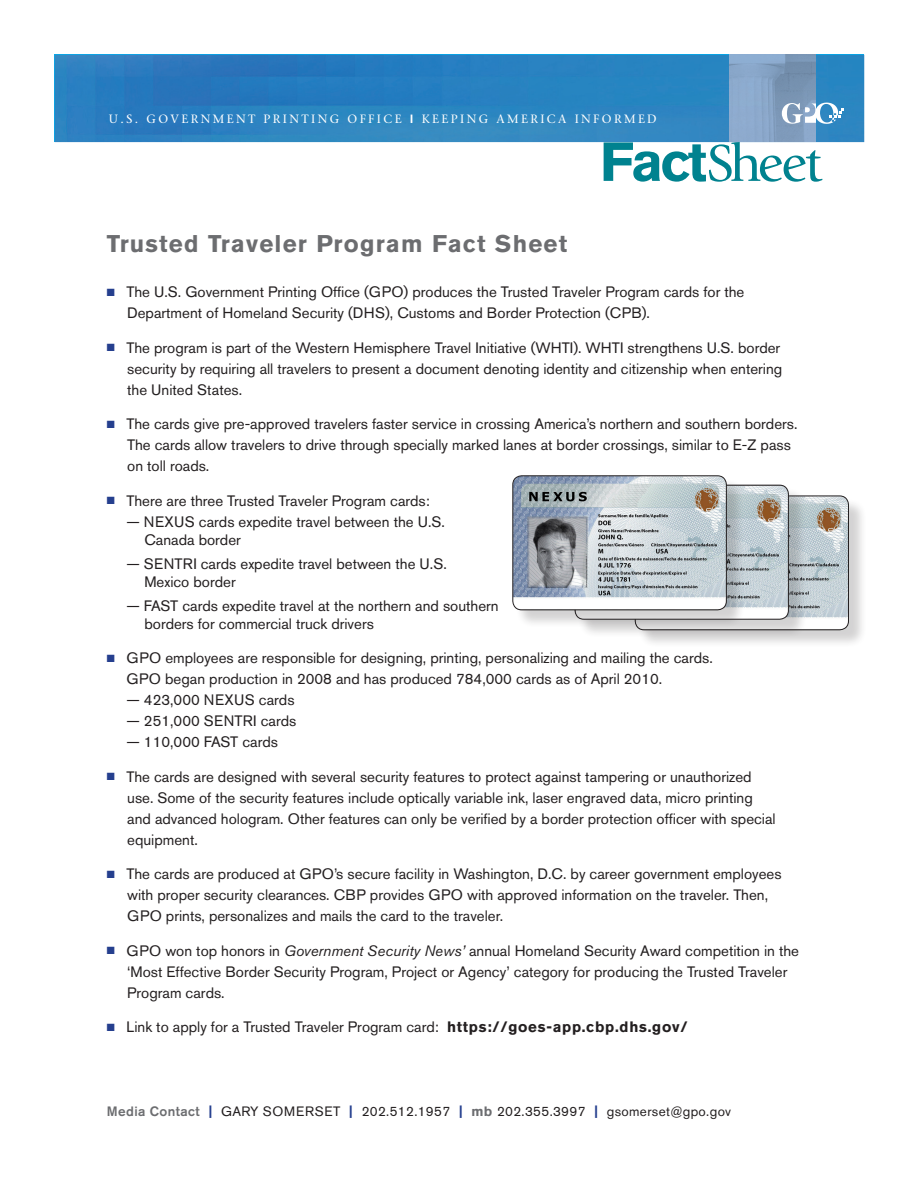
<style>
.page{position:relative;width:918px;height:1188px;background:#fff}
.page>*{position:absolute;margin:0;border:0;box-sizing:border-box;transform-origin:0 0}
.t1{font:54px "Giovanni";letter-spacing:-.05em;color:#00828f}
.t2{font:700 24px "Akzidenz Grotesk BE";letter-spacing:.05em;color:#6c6d70}
.t3{font:15px/21px "Akzidenz Grotesk BE";color:#231f20}
.t4{font:13.5px "Akzidenz Grotesk BE";letter-spacing:.025em;color:#231f20}
.t5{font:12px "Stone Serif";letter-spacing:.2em;color:#fff}
.s1{font-family:"Stone Sans";font-weight:600}
.s2{font-family:"Akzidenz Grotesk";font-weight:900}
.s3{color:#253f8e}
.s4{font-style:italic}
.s5{font-weight:700}
.s6{font-weight:500;color:#6c6d70}
.s7{font-weight:700;color:#253f8e}
.s8{font-weight:700;color:#6c6d70}
</style>
<div class="page">
<img style="left:55px;top:55px;width:809px;height:87px">
<img style="left:730px;top:55px;width:86px;height:87px">
<svg style="left:782px;top:103px;width:61px;height:21px"></svg>
<div style="left:637px;top:498px;width:230px;height:151px;background:#231f20;opacity:.2"></div>
<img style="left:807px;top:496px;width:41px;height:134px">
<div style="left:577px;top:487px;width:230px;height:151px;background:#231f20;opacity:.2"></div>
<img style="left:745px;top:485px;width:43px;height:134px">
<div style="left:515px;top:478px;width:230px;height:151px;background:#231f20;opacity:.2"></div>
<img style="left:513px;top:476px;width:213px;height:134px">
<div style="left:513px;top:476px;width:214px;height:134px;border:1px solid #231f20;border-radius:9px"></div>
<p class="t5" style="left:109px;top:111px;width:550px">U.S. GOVERNMENT PRINTING OFFICE <span class="s1">I</span> KEEPING AMERICA INFORMED</p>
<p class="t1" style="left:600px;top:133px;width:224px"><span class="s2">Fact</span>Sheet</p>
<p class="t2" style="left:107px;top:230px;width:462px">Trusted Traveler Program Fact Sheet</p>
<p class="t3" style="left:127px;top:282px;width:619px;text-indent:-20px"><span class="s3">■</span> The U.S. Government Printing Office (GPO) produces the Trusted Traveler Program cards for the<br>Department of Homeland Security (DHS), Customs and Border Protection (CPB).</p>
<p class="t3" style="left:127px;top:337px;width:657px;text-indent:-20px"><span class="s3">■</span> The program is part of the Western Hemisphere Travel Initiative (WHTI). WHTI strengthens U.S. border security by requiring all travelers to present a document denoting identity and citizenship when entering the United States.</p>
<p class="t3" style="left:127px;top:414px;width:672px;text-indent:-20px"><span class="s3">■</span> The cards give pre-approved travelers faster service in crossing America’s northern and southern borders.<br>The cards allow travelers to drive through specially marked lanes at border crossings, similar to E-Z pass on toll roads.</p>
<p class="t3" style="left:107px;top:490px;width:324px"><span class="s3">■</span> There are three Trusted Traveler Program cards:</p>
<p class="t3" style="left:144px;top:513px;width:302px;line-height:18px;text-indent:-18px">— NEXUS cards expedite travel between the U.S.<br>Canada border</p>
<p class="t3" style="left:144px;top:555px;width:304px;line-height:18px;text-indent:-18px">— SENTRI cards expedite travel between the U.S.<br>Mexico border</p>
<p class="t3" style="left:126px;top:595px;width:374px">— FAST cards expedite travel at the northern and southern</p>
<p class="t3" style="left:144px;top:613px;width:231px">borders for commercial truck drivers</p>
<p class="t3" style="left:107px;top:648px;width:607px"><span class="s3">■</span> GPO employees are responsible for designing, printing, personalizing and mailing the cards.</p>
<p class="t3" style="left:126px;top:669px;width:537px">GPO began production in 2008 and has produced 784,000 cards as of April 2010.</p>
<p class="t3" style="left:126px;top:690px;width:170px">— 423,000 NEXUS cards</p>
<p class="t3" style="left:126px;top:711px;width:171px">— 251,000 SENTRI cards</p>
<p class="t3" style="left:126px;top:732px;width:153px">— 110,000 FAST cards</p>
<p class="t3" style="left:127px;top:766px;width:650px;text-indent:-20px"><span class="s3">■</span> The cards are designed with several security features to protect against tampering or unauthorized use. Some of the security features include optically variable ink, laser engraved data, micro printing and advanced hologram. Other features can only be verified by a border protection officer with special equipment.</p>
<p class="t3" style="left:127px;top:864px;width:656px;text-indent:-20px"><span class="s3">■</span> The cards are produced at GPO’s secure facility in Washington, D.C. by career government employees with proper security clearances. CBP provides GPO with approved information on the traveler. Then,<br>GPO prints, personalizes and mails the card to the traveler.</p>
<p class="t3" style="left:127px;top:940px;width:673px;text-indent:-20px"><span class="s3">■</span> GPO won top honors in <span class="s4">Government Security News’</span> annual Homeland Security Award competition in the ‘Most Effective Border Security Program, Project or Agency’ category for producing the Trusted Traveler<br>Program cards.</p>
<p class="t3" style="left:107px;top:1017px;width:582px"><span class="s3">■</span> Link to apply for a Trusted Traveler Program card: <span class="s5">https://goes-app.cbp.dhs.gov/</span></p>
<p class="t4" style="left:107px;top:1104px;width:626px"><span class="s6">Media Contact</span> <span class="s7">|</span> GARY SOMERSET <span class="s7">|</span> 202.512.1957 <span class="s7">|</span> <span class="s8">mb</span> 202.355.3997 <span class="s7">|</span> gsomerset@gpo.gov</p>
</div>
